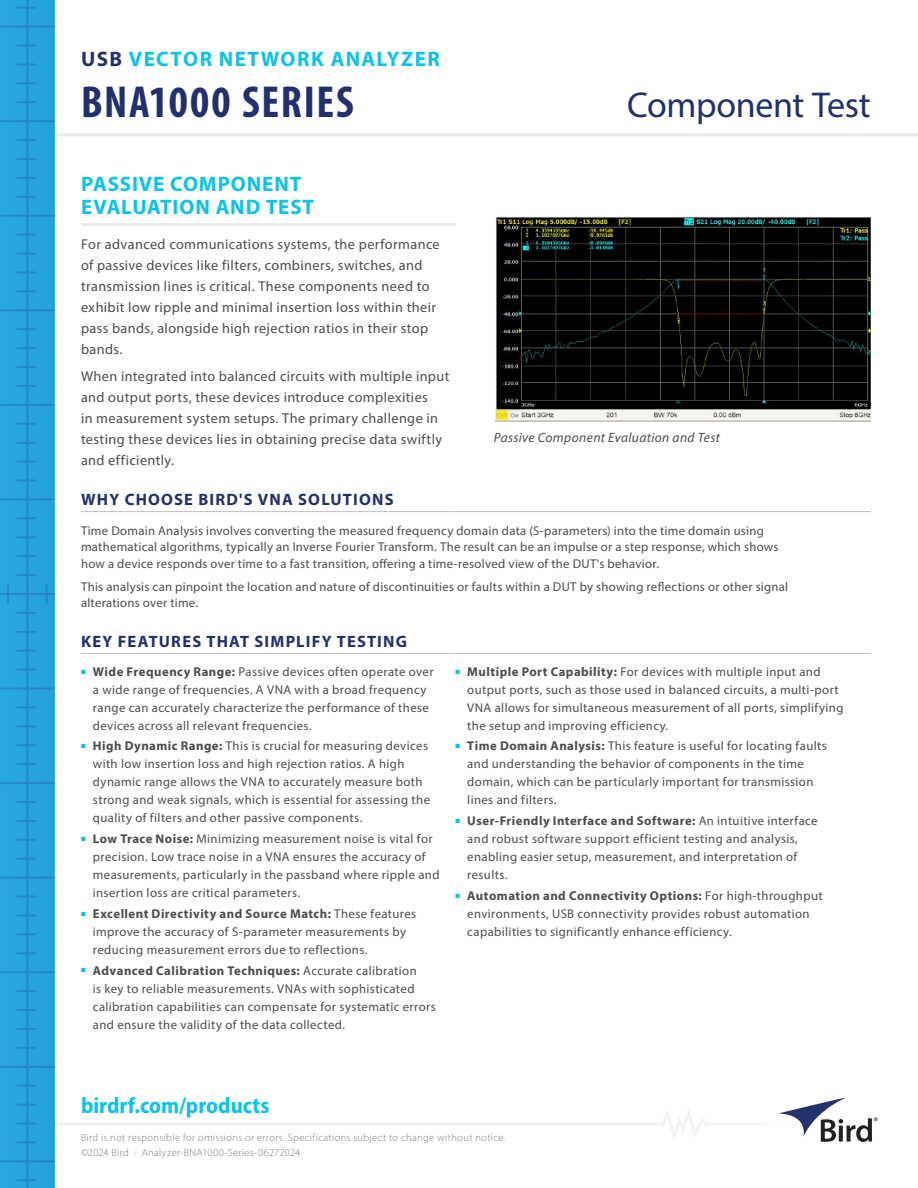
<style>
.page{position:relative;width:918px;height:1188px;background:#fff}
.page>*{position:absolute;margin:0;border:0;box-sizing:border-box;transform-origin:0 0}
.t1{font:700 condensed 45px "Myriad Pro";letter-spacing:.035em;color:#21316e}
.t2{font:36px "Myriad Pro";letter-spacing:-.01em;color:#21316e}
.t3{font:700 semi-condensed 22.5px "Myriad Pro";color:#0bc2eb}
.t4{font:700 21px/22.5px "Myriad Pro";letter-spacing:.045em;color:#0bc2eb}
.t5{font:700 21px "Myriad Pro";letter-spacing:.07em;color:#0bc2eb}
.t6{font:700 16.5px "Myriad Pro";letter-spacing:.07em;color:#21316e}
.t7{font:14.25px/21px "Myriad Pro";letter-spacing:.025em;color:#4e4b4c}
.t8{font:italic 13.5px "Myriad Pro";letter-spacing:.025em;color:#4e4b4c}
.t9{font:12.75px/18px "Myriad Pro";letter-spacing:.03em;color:#4e4b4c}
.t10{font:300 10.5px/15px "Myriad Pro";letter-spacing:.035em;color:#7d7c7e}
.s1{color:#21316e}
.s2{font-weight:700}
.s3{color:#c0bfc1}
</style>
<div class="page">
<svg style="left:54px;top:1098px;width:824px;height:44px"></svg>
<hr style="left:0;top:134px;width:918px;height:3px;background:#ebeaea">
<img style="left:0;top:0;width:54px;height:1188px">
<hr style="left:81px;top:223px;width:374px;height:3px;background:#ebeaea">
<hr style="left:81px;top:511px;width:374px;height:1px;background:#c0bfc1">
<hr style="left:455px;top:511px;width:416px;height:1px;background:#c0bfc1">
<hr style="left:81px;top:653px;width:374px;height:1px;background:#c0bfc1">
<hr style="left:455px;top:653px;width:416px;height:1px;background:#c0bfc1">
<img style="left:495px;top:216px;width:376px;height:205px">
<h3 class="t5" style="left:81px;top:45px;width:360px"><span class="s1">USB</span> VECTOR NETWORK ANALYZER</h3>
<h1 class="t1" style="left:81px;top:74px;width:274px">BNA1000 SERIES</h1>
<h2 class="t2" style="left:627px;top:83px;width:245px">Component Test</h2>
<h3 class="t4" style="left:81px;top:172px;width:234px">PASSIVE COMPONENT<br>EVALUATION AND TEST</h3>
<p class="t7" style="left:81px;top:233px;width:360px">For advanced communications systems, the performance of passive devices like filters, combiners, switches, and transmission lines is critical. These components need to exhibit low ripple and minimal insertion loss within their pass bands, alongside high rejection ratios in their stop bands.</p>
<p class="t7" style="left:81px;top:366px;width:370px">When integrated into balanced circuits with multiple input and output ports, these devices introduce complexities<br>in measurement system setups. The primary challenge in testing these devices lies in obtaining precise data swiftly and efficiently.</p>
<p class="t6" style="left:81px;top:489px;width:314px">WHY CHOOSE BIRD'S VNA SOLUTIONS</p>
<p class="t9" style="left:81px;top:522px;width:699px;line-height:16.5px">Time Domain Analysis involves converting the measured frequency domain data (S-parameters) into the time domain using mathematical algorithms, typically an Inverse Fourier Transform. The result can be an impulse or a step response, which shows how a device responds over time to a fast transition, offering a time-resolved view of the DUT's behavior.</p>
<p class="t9" style="left:81px;top:578px;width:709px;line-height:16.5px">This analysis can pinpoint the location and nature of discontinuities or faults within a DUT by showing reflections or other signal alterations over time.</p>
<p class="t6" style="left:81px;top:630px;width:327px">KEY FEATURES THAT SIMPLIFY TESTING</p>
<p class="t9" style="left:93px;top:662px;width:342px;text-indent:-12px"><sup>■</sup> <span class="s2">Wide Frequency Range:</span> Passive devices often operate over a wide range of frequencies. A VNA with a broad frequency range can accurately characterize the performance of these devices across all relevant frequencies.</p>
<p class="t9" style="left:93px;top:737px;width:339px;text-indent:-12px"><sup>■</sup> <span class="s2">High Dynamic Range:</span> This is crucial for measuring devices with low insertion loss and high rejection ratios. A high dynamic range allows the VNA to accurately measure both strong and weak signals, which is essential for assessing the quality of filters and other passive components.</p>
<p class="t9" style="left:93px;top:830px;width:348px;text-indent:-12px"><sup>■</sup> <span class="s2">Low Trace Noise:</span> Minimizing measurement noise is vital for precision. Low trace noise in a VNA ensures the accuracy of measurements, particularly in the passband where ripple and insertion loss are critical parameters.</p>
<p class="t9" style="left:93px;top:904px;width:325px;text-indent:-12px"><sup>■</sup> <span class="s2">Excellent Directivity and Source Match:</span> These features improve the accuracy of S-parameter measurements by reducing measurement errors due to reflections.</p>
<p class="t9" style="left:93px;top:961px;width:345px;text-indent:-12px"><sup>■</sup> <span class="s2">Advanced Calibration Techniques:</span> Accurate calibration<br>is key to reliable measurements. VNAs with sophisticated calibration capabilities can compensate for systematic errors and ensure the validity of the data collected.</p>
<p class="t8" style="left:494px;top:429px;width:227px">Passive Component Evaluation and Test</p>
<p class="t9" style="left:467px;top:662px;width:378px;text-indent:-12px"><sup>■</sup> <span class="s2">Multiple Port Capability:</span> For devices with multiple input and output ports, such as those used in balanced circuits, a multi-port VNA allows for simultaneous measurement of all ports, simplifying the setup and improving efficiency.</p>
<p class="t9" style="left:467px;top:737px;width:361px;text-indent:-12px"><sup>■</sup> <span class="s2">Time Domain Analysis:</span> This feature is useful for locating faults and understanding the behavior of components in the time domain, which can be particularly important for transmission lines and filters.</p>
<p class="t9" style="left:467px;top:812px;width:352px;text-indent:-12px"><sup>■</sup> <span class="s2">User-Friendly Interface and Software:</span> An intuitive interface and robust software support efficient testing and analysis, enabling easier setup, measurement, and interpretation of results.</p>
<p class="t9" style="left:467px;top:886px;width:357px;text-indent:-12px"><sup>■</sup> <span class="s2">Automation and Connectivity Options:</span> For high-throughput environments, USB connectivity provides robust automation capabilities to significantly enhance efficiency.</p>
<h3 class="t3" style="left:81px;top:1091px;width:190px">birdrf.com/products</h3>
<p class="t10" style="left:81px;top:1130px;width:426px">Bird is not responsible for omissions or errors. Specifications subject to change without notice. ©2024 Bird</p>
<p class="t10" style="left:134px;top:1145px;width:168px"><span class="s3">■</span> Analyzer-BNA1000-Series-06272024</p>
</div>
